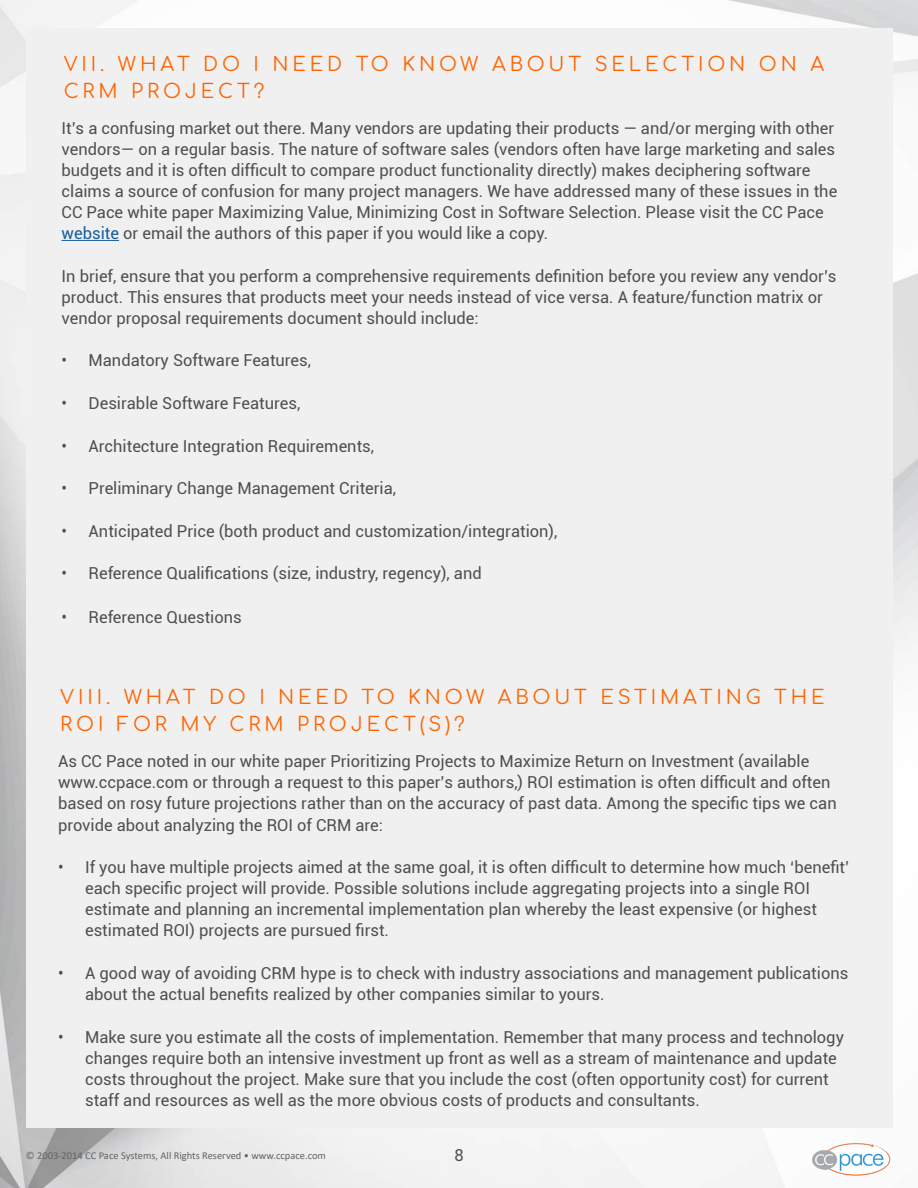
<style>
.page{position:relative;width:918px;height:1188px;background:#fff}
.page>*{position:absolute;margin:0;border:0;box-sizing:border-box;transform-origin:0 0}
.t1{font:19.5px/27px "Comfortaa";letter-spacing:.2em;color:#ff6400}
.t2{font:16.5px/21px "Roboto";color:#4e4f4f}
.t3{font:16.5px "Roboto";color:#50504e}
.t4{font:10.5px "Calibri";color:#646464}
.s1{color:#175d9e}
</style>
<div class="page">
<img style="left:0;top:0;width:918px;height:1188px">
<div style="left:26px;top:28px;width:866px;height:1100px;background:#f0f0f0"></div>
<img style="left:804px;top:1138px;width:99px;height:44px">
<hr style="left:62px;top:240px;width:57px;height:1px;background:#175d9e">
<p class="t1" style="left:64px;top:48px;width:762px">VII. WHAT DO I NEED TO KNOW ABOUT SELECTION ON A<br>CRM PROJECT?</p>
<p class="t2" style="left:62px;top:117px;width:777px">It’s a confusing market out there. Many vendors are updating their products — and/or merging with other vendors— on a regular basis. The nature of software sales (vendors often have large marketing and sales budgets and it is often difficult to compare product functionality directly) makes deciphering software claims a source of confusion for many project managers. We have addressed many of these issues in the CC Pace white paper Maximizing Value, Minimizing Cost in Software Selection. Please visit the CC Pace <span class="s1">website</span> or email the authors of this paper if you would like a copy.</p>
<p class="t2" style="left:62px;top:265px;width:777px">In brief, ensure that you perform a comprehensive requirements definition before you review any vendor’s product. This ensures that products meet your needs instead of vice versa. A feature/function matrix or vendor proposal requirements document should include:</p>
<p class="t2" style="left:62px;top:349px;width:251px">• Mandatory Software Features,</p>
<p class="t2" style="left:62px;top:392px;width:240px">• Desirable Software Features,</p>
<p class="t2" style="left:62px;top:435px;width:314px">• Architecture Integration Requirements,</p>
<p class="t2" style="left:62px;top:477px;width:336px">• Preliminary Change Management Criteria,</p>
<p class="t2" style="left:62px;top:520px;width:497px">• Anticipated Price (both product and customization/integration),</p>
<p class="t2" style="left:62px;top:562px;width:422px">• Reference Qualifications (size, industry, regency), and</p>
<p class="t2" style="left:62px;top:606px;width:182px">• Reference Questions</p>
<p class="t1" style="left:60px;top:681px;width:766px">VIII. WHAT DO I NEED TO KNOW ABOUT ESTIMATING THE<br>ROI FOR MY CRM PROJECT(S)?</p>
<p class="t2" style="left:58px;top:750px;width:780px">As CC Pace noted in our white paper Prioritizing Projects to Maximize Return on Investment (available www.ccpace.com or through a request to this paper’s authors,) ROI estimation is often difficult and often based on rosy future projections rather than on the accuracy of past data. Among the specific tips we can provide about analyzing the ROI of CRM are:</p>
<p class="t2" style="left:85px;top:856px;width:766px;text-indent:-27px">• If you have multiple projects aimed at the same goal, it is often difficult to determine how much ‘benefit’ each specific project will provide. Possible solutions include aggregating projects into a single ROI estimate and planning an incremental implementation plan whereby the least expensive (or highest estimated ROI) projects are pursued first.</p>
<p class="t2" style="left:85px;top:962px;width:765px;text-indent:-27px">• A good way of avoiding CRM hype is to check with industry associations and management publications about the actual benefits realized by other companies similar to yours.</p>
<p class="t2" style="left:85px;top:1026px;width:760px;text-indent:-27px">• Make sure you estimate all the costs of implementation. Remember that many process and technology changes require both an intensive investment up front as well as a stream of maintenance and update costs throughout the project. Make sure that you include the cost (often opportunity cost) for current staff and resources as well as the more obvious costs of products and consultants.</p>
<p class="t4" style="left:26px;top:1149px;width:302px">© 2003-2014 CC Pace Systems, All Rights Reserved • www.ccpace.com</p>
<p class="t3" style="left:454px;top:1143px;width:11px">8</p>
</div>
